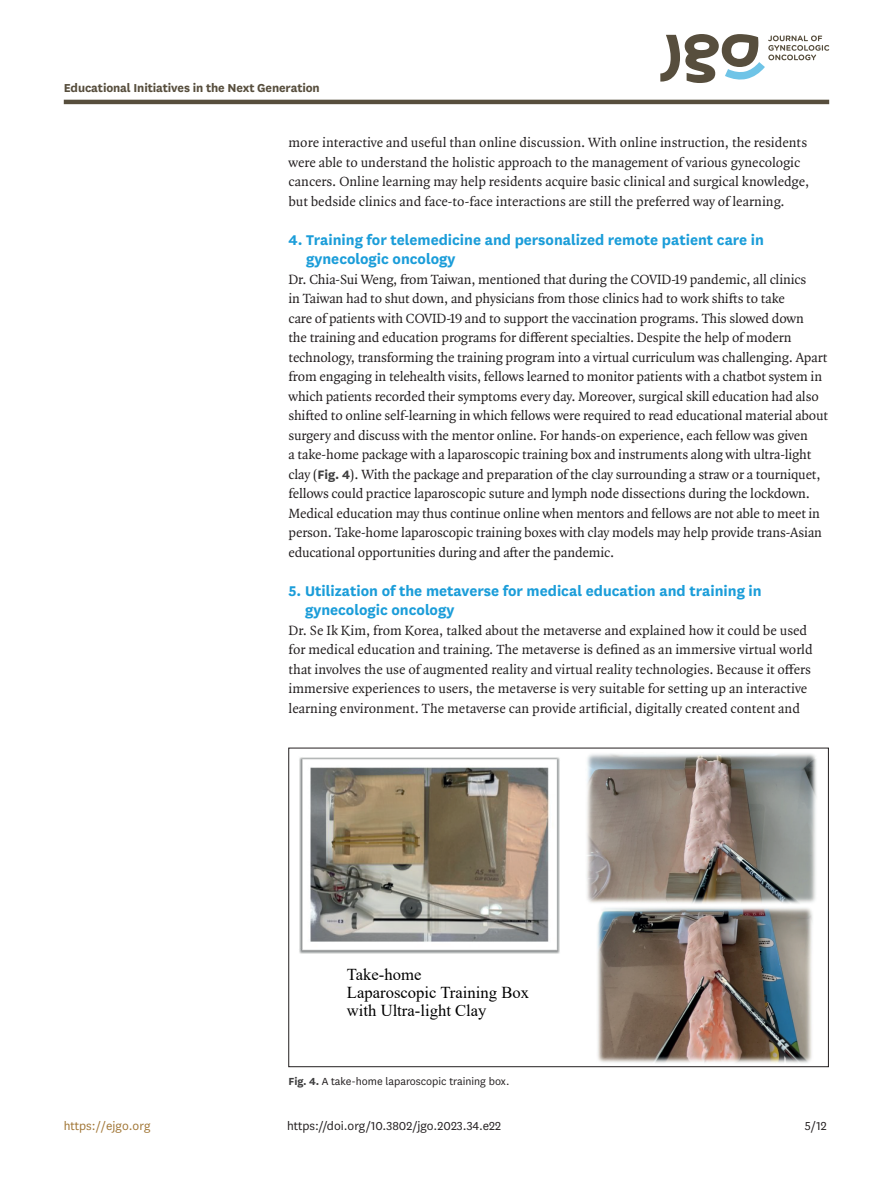
<style>
.page{position:relative;width:893px;height:1191px;background:#fff}
.page>*{position:absolute;margin:0;border:0;box-sizing:border-box;transform-origin:0 0}
.t1{font:16.65px/18px "Times New Roman";color:#000001}
.body_title2{font:700 16.5px/19.5px "National";color:#1b9dd9}
.body_p_first{font:14.25px/19.5px "Quadraat OT";letter-spacing:-.01em;color:#231f20}
.doi_running_footer{font:13.5px "National";color:#231f20}
.alt-title-type{font:700 13.5px "National";letter-spacing:-.01em;color:#574e3d}
.t2{font:13.5px "National";color:#a17636}
.fig_caption{font:12px "National";color:#231f20}
.s1{font-family:"National";font-weight:700;color:#3e3e3f}
.s2{font-weight:700;color:#3e3e3f}
</style>
<div class="page">
<hr style="left:64px;top:100px;width:765px;height:4px;background:#574e3d">
<svg style="left:660px;top:34px;width:169px;height:49px"></svg>
<img style="left:586px;top:753px;width:231px;height:151px">
<img style="left:597px;top:907px;width:216px;height:156px">
<img style="left:299px;top:757px;width:261px;height:197px">
<p class="alt-title-type" style="left:64px;top:78px;width:258px">Educational Initiatives in the Next Generation</p>
<p class="body_p_first" style="left:289px;top:133px;width:522px">more interactive and useful than online discussion. With online instruction, the residents were able to understand the holistic approach to the management of various gynecologic cancers. Online learning may help residents acquire basic clinical and surgical knowledge, but bedside clinics and face-to-face interactions are still the preferred way of learning.</p>
<p class="body_title2" style="left:306px;top:229px;width:459px;text-indent:-18px">4. Training for telemedicine and personalized remote patient care in gynecologic oncology</p>
<p class="body_p_first" style="left:289px;top:269px;width:541px">Dr. Chia-Sui Weng, from Taiwan, mentioned that during the COVID-19 pandemic, all clinics<br>in Taiwan had to shut down, and physicians from those clinics had to work shifts to take<br>care of patients with COVID-19 and to support the vaccination programs. This slowed down<br>the training and education programs for different specialties. Despite the help of modern technology, transforming the training program into a virtual curriculum was challenging. Apart from engaging in telehealth visits, fellows learned to monitor patients with a chatbot system in which patients recorded their symptoms every day. Moreover, surgical skill education had also shifted to online self-learning in which fellows were required to read educational material about surgery and discuss with the mentor online. For hands-on experience, each fellow was given<br>a take-home package with a laparoscopic training box and instruments along with ultra-light clay (<span class="s1">Fig. 4</span>). With the package and preparation of the clay surrounding a straw or a tourniquet, fellows could practice laparoscopic suture and lymph node dissections during the lockdown.<br>Medical education may thus continue online when mentors and fellows are not able to meet in person. Take-home laparoscopic training boxes with clay models may help provide trans-Asian educational opportunities during and after the pandemic.</p>
<p class="body_title2" style="left:305px;top:580px;width:458px;text-indent:-17px">5. Utilization of the metaverse for medical education and training in gynecologic oncology</p>
<p class="body_p_first" style="left:289px;top:620px;width:526px">Dr. Se Ik Kim, from Korea, talked about the metaverse and explained how it could be used for medical education and training. The metaverse is defined as an immersive virtual world that involves the use of augmented reality and virtual reality technologies. Because it offers immersive experiences to users, the metaverse is very suitable for setting up an interactive learning environment. The metaverse can provide artificial, digitally created content and</p>
<p class="t1" style="left:347px;top:965px;width:184px">Take-home<br>Laparoscopic Training Box with Ultra-light Clay</p>
<p class="fig_caption" style="left:289px;top:1073px;width:222px"><span class="s2">Fig. 4.</span> A take-home laparoscopic training box.</p>
<p class="t2" style="left:64px;top:1116px;width:88px">https://ejgo.org</p>
<p class="doi_running_footer" style="left:287px;top:1116px;width:216px">https://doi.org/10.3802/jgo.2023.34.e22</p>
<p class="doi_running_footer" style="left:805px;top:1116px;width:23px">5/12</p>
</div>
